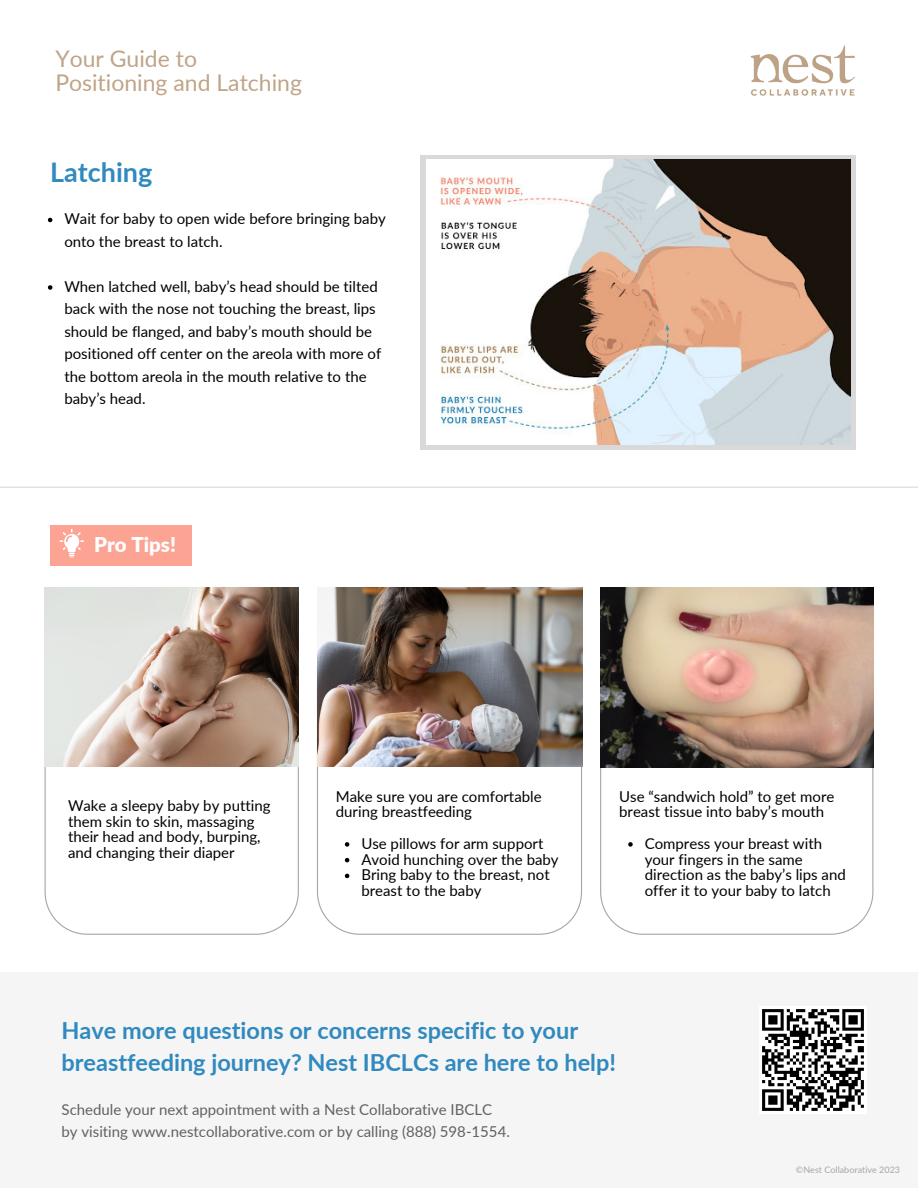
<style>
.page{position:relative;width:918px;height:1188px;background:#fff}
.page>*{position:absolute;margin:0;border:0;box-sizing:border-box;transform-origin:0 0}
.t1{font:700 27px "Lato";color:#308abf}
.t2{font:700 23.55px/32px "Lato";color:#308abf}
.t3{font:22.95px "Lato";color:#bfa487}
.t4{font:900 20.4px "Lato";color:#fff}
.t5{font:15px/15.8px "Lato";color:#000}
.t6{font:15px "Lato";color:#626060}
.t7{font:9px "Lato";color:#a6a6a6}
</style>
<div class="page">
<div style="left:50px;top:525px;width:142px;height:41px;background:#fca394"></div>
<svg style="left:59px;top:529px;width:25px;height:29px"></svg>
<img style="left:750px;top:45px;width:105px;height:51px">
<div style="left:0;top:972px;width:918px;height:216px;background:#f5f5f5"></div>
<svg style="left:45px;top:767px;width:254px;height:168px"></svg>
<svg style="left:317px;top:767px;width:265px;height:168px"></svg>
<svg style="left:600px;top:767px;width:273px;height:168px"></svg>
<hr style="left:0;top:487px;width:918px;height:1px;background:#d9d9d9">
<div style="left:421px;top:155px;width:435px;height:294px;background:#d9d9d9"></div>
<img style="left:426px;top:160px;width:424px;height:285px">
<img style="left:45px;top:588px;width:254px;height:179px">
<img style="left:317px;top:588px;width:266px;height:179px">
<img style="left:600px;top:587px;width:273px;height:180px">
<img style="left:762px;top:1009px;width:102px;height:102px">
<svg style="left:48px;top:218px;width:4px;height:4px"></svg>
<svg style="left:48px;top:285px;width:4px;height:5px"></svg>
<svg style="left:345px;top:842px;width:4px;height:5px"></svg>
<svg style="left:345px;top:858px;width:4px;height:4px"></svg>
<svg style="left:345px;top:874px;width:4px;height:4px"></svg>
<svg style="left:628px;top:842px;width:5px;height:5px"></svg>
<p class="t3" style="left:55px;top:45px;width:143px">Your Guide to</p>
<p class="t3" style="left:55px;top:69px;width:248px">Positioning and Latching</p>
<p class="t1" style="left:50px;top:155px;width:104px">Latching</p>
<p class="t5" style="left:64px;top:207px;width:323px;line-height:22.5px">Wait for baby to open wide before bringing baby onto the breast to latch.</p>
<p class="t5" style="left:64px;top:275px;width:318px;line-height:22.5px">When latched well, baby’s head should be tilted back with the nose not touching the breast, lips should be flanged, and baby’s mouth should be positioned off center on the areola with more of the bottom areola in the mouth relative to the baby’s head.</p>
<p class="t4" style="left:94px;top:532px;width:83px">Pro Tips!</p>
<p class="t5" style="left:68px;top:797px;width:204px">Wake a sleepy baby by putting them skin to skin, massaging their head and body, burping, and changing their diaper</p>
<p class="t5" style="left:336px;top:788px;width:207px">Make sure you are comfortable during breastfeeding</p>
<p class="t5" style="left:361px;top:835px;width:184px">Use pillows for arm support</p>
<p class="t5" style="left:361px;top:851px;width:199px">Avoid hunching over the baby</p>
<p class="t5" style="left:361px;top:867px;width:190px">Bring baby to the breast, not breast to the baby</p>
<p class="t5" style="left:619px;top:788px;width:217px">Use “sandwich hold” to get more breast tissue into baby’s mouth</p>
<p class="t5" style="left:645px;top:835px;width:203px">Compress your breast with your fingers in the same direction as the baby’s lips and offer it to your baby to latch</p>
<p class="t2" style="left:62px;top:1014px;width:556px">Have more questions or concerns specific to your breastfeeding journey? Nest IBCLCs are here to help!</p>
<p class="t6" style="left:62px;top:1100px;width:432px">Schedule your next appointment with a Nest Collaborative IBCLC</p>
<p class="t6" style="left:62px;top:1122px;width:450px">by visiting www.nestcollaborative.com or by calling (888) 598-1554.</p>
<p class="t7" style="left:796px;top:1164px;width:106px">©Nest Collaborative 2023</p>
</div>
